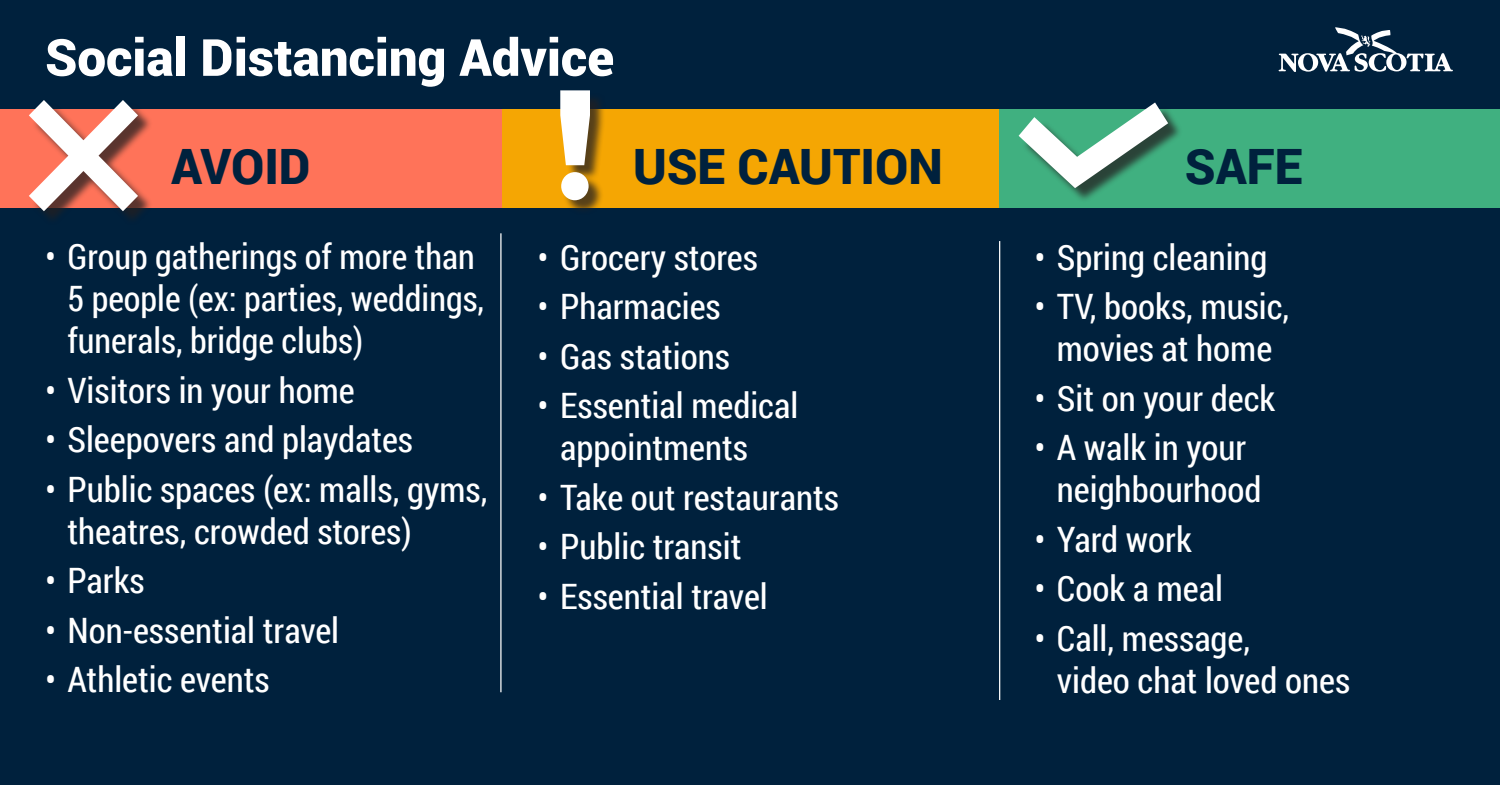
<style>
.page{position:relative;width:1500px;height:785px;background:#00213d}
.page>*{position:absolute;margin:0;border:0;box-sizing:border-box;transform-origin:0 0}
.t1{font:900 51.25px "Roboto";color:#fff}
.t2{font:900 48.75px "Roboto";color:#00213d}
.t3{font:35px/42px "Roboto Condensed";color:#fff}
</style>
<div class="page">
<div style="left:501px;top:109px;width:498px;height:99px;background:#f5a603"></div>
<div style="left:0;top:109px;width:501px;height:99px;background:#ff7359"></div>
<div style="left:999px;top:109px;width:501px;height:98px;background:#40b080"></div>
<hr style="left:500px;top:233px;width:2px;height:459px;background:#fff">
<hr style="left:999px;top:241px;width:1px;height:459px;background:#fff">
<div style="left:32px;top:103px;width:121px;height:123px;background:#231f20;opacity:.75"></div>
<svg style="left:29px;top:100px;width:109px;height:111px"></svg>
<div style="left:562px;top:92px;width:44px;height:124px;background:#231f20;opacity:.75"></div>
<svg style="left:560px;top:90px;width:30px;height:110px;background:#ebdfc7"></svg>
<div style="left:1021px;top:105px;width:162px;height:98px;background:#231f20;opacity:.75"></div>
<svg style="left:1019px;top:103px;width:149px;height:85px"></svg>
<svg style="left:1279px;top:27px;width:174px;height:45px"></svg>
<p class="t1" style="left:45px;top:21px;width:571px">Social Distancing Advice</p>
<p class="t2" style="left:171px;top:133px;width:141px">AVOID</p>
<p class="t2" style="left:633px;top:133px;width:311px">USE CAUTION</p>
<p class="t2" style="left:1185px;top:133px;width:119px">SAFE</p>
<p class="t3" style="left:68px;top:235px;width:418px;text-indent:-22px">• Group gatherings of more than<br>5 people (ex: parties, weddings, funerals, bridge clubs)</p>
<p class="t3" style="left:45px;top:368px;width:311px">• Visitors in your home</p>
<p class="t3" style="left:45px;top:418px;width:370px">• Sleepovers and playdates</p>
<p class="t3" style="left:68px;top:467px;width:421px;text-indent:-22px">• Public spaces (ex: malls, gyms, theatres, crowded stores)</p>
<p class="t3" style="left:45px;top:559px;width:101px">• Parks</p>
<p class="t3" style="left:45px;top:608px;width:296px">• Non-essential travel</p>
<p class="t3" style="left:45px;top:658px;width:226px">• Athletic events</p>
<p class="t3" style="left:538px;top:235px;width:222px">• Grocery stores</p>
<p class="t3" style="left:538px;top:285px;width:185px">• Pharmacies</p>
<p class="t3" style="left:538px;top:334px;width:194px">• Gas stations</p>
<p class="t3" style="left:560px;top:384px;width:240px;text-indent:-22px">• Essential medical appointments</p>
<p class="t3" style="left:538px;top:475px;width:303px">• Take out restaurants</p>
<p class="t3" style="left:538px;top:525px;width:205px">• Public transit</p>
<p class="t3" style="left:538px;top:574px;width:232px">• Essential travel</p>
<p class="t3" style="left:1034px;top:235px;width:235px">• Spring cleaning</p>
<p class="t3" style="left:1034px;top:285px;width:257px;text-align:center">• TV, books, music, movies at home</p>
<p class="t3" style="left:1034px;top:376px;width:242px">• Sit on your deck</p>
<p class="t3" style="left:1057px;top:426px;width:206px;text-indent:-22px">• A walk in your neighbourhood</p>
<p class="t3" style="left:1034px;top:517px;width:159px">• Yard work</p>
<p class="t3" style="left:1034px;top:567px;width:190px">• Cook a meal</p>
<p class="t3" style="left:1057px;top:616px;width:295px;text-indent:-22px">• Call, message,<br>video chat loved ones</p>
</div>
